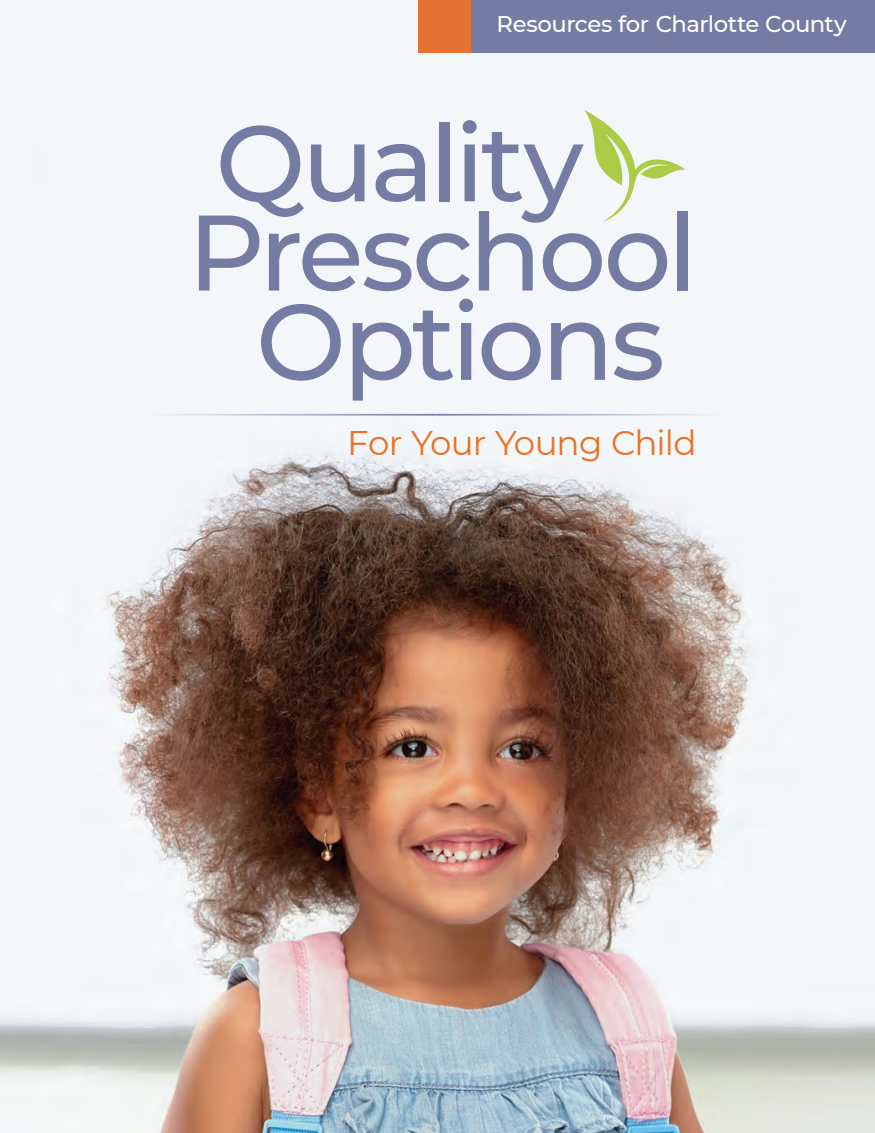
<style>
.page{position:relative;width:875px;height:1133px;background:#fff}
.page>*{position:absolute;margin:0;border:0;box-sizing:border-box;transform-origin:0 0}
.t1{font:500 107.1px "Montserrat";letter-spacing:-.035em;color:#757ca3}
.t2{font:34.12px "Montserrat";letter-spacing:-.03em;color:#e77228}
.t3{font:500 22.75px "Montserrat";letter-spacing:-.025em;color:#fff}
</style>
<div class="page">
<img style="left:0;top:0;width:875px;height:1133px">
<div style="left:471px;top:0;width:404px;height:53px;background:#757ca3"></div>
<hr style="left:435px;top:414px;width:286px;height:1px;background:#757ca3">
<hr style="left:150px;top:414px;width:285px;height:1px;background:#757ca3">
<svg style="left:584px;top:110px;width:101px;height:112px"></svg>
<div style="left:418px;top:0;width:53px;height:53px;background:#e57336"></div>
<p class="t3" style="left:496px;top:8px;width:352px">Resources for Charlotte County</p>
<h1 class="t1" style="left:215px;top:88px;width:369px">Quality</h1>
<h1 class="t1" style="left:188px;top:178px;width:512px">Preschool</h1>
<h1 class="t1" style="left:256px;top:267px;width:410px">Options</h1>
<h2 class="t2" style="left:347px;top:419px;width:351px">For Your Young Child</h2>
</div>
